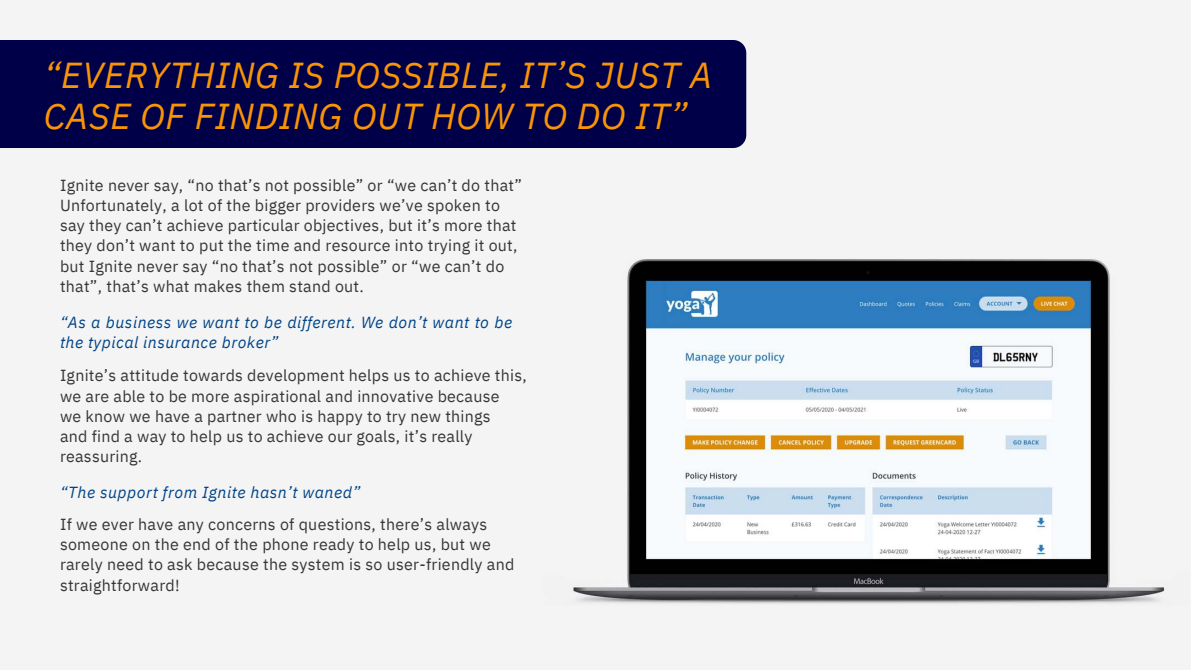
<style>
.page{position:relative;width:1191px;height:670px;background:#fff}
.page>*{position:absolute;margin:0;border:0;box-sizing:border-box;transform-origin:0 0}
.t1{font:italic 36px/40.5px "IBM Plex Sans";letter-spacing:.015em;color:#f99405}
.t2{font:16px/20.2px "IBM Plex Sans";letter-spacing:.015em;color:#363636}
.t3{font:italic 16px/20.2px "IBM Plex Sans";letter-spacing:.03em;color:#048}
</style>
<div class="page">
<img style="left:0;top:0;width:1191px;height:670px">
<div style="left:0;top:40px;width:746px;height:108px;background:#000048"></div>
<h1 class="t1" style="left:44px;top:52px;width:670px">“EVERYTHING IS POSSIBLE, IT’S JUST A<br>CASE OF FINDING OUT HOW TO DO IT”</h1>
<p class="t2" style="left:60px;top:173px;width:463px">Ignite never say, “no that’s not possible” or “we can’t do that” Unfortunately, a lot of the bigger providers we’ve spoken to say they can’t achieve particular objectives, but it’s more that they don’t want to put the time and resource into trying it out, but Ignite never say “no that’s not possible” or “we can’t do that”, that’s what makes them stand out.</p>
<p class="t3" style="left:60px;top:311px;width:454px">“As a business we want to be different. We don’t want to be the typical insurance broker”</p>
<p class="t2" style="left:60px;top:364px;width:468px">Ignite’s attitude towards development helps us to achieve this, we are able to be more aspirational and innovative because<br>we know we have a partner who is happy to try new things<br>and find a way to help us to achieve our goals, it’s really reassuring.</p>
<p class="t3" style="left:60px;top:480px;width:302px">“The support from Ignite hasn’t waned”</p>
<p class="t2" style="left:60px;top:513px;width:456px">If we ever have any concerns of questions, there’s always someone on the end of the phone ready to help us, but we rarely need to ask because the system is so user-friendly and straightforward!</p>
</div>
